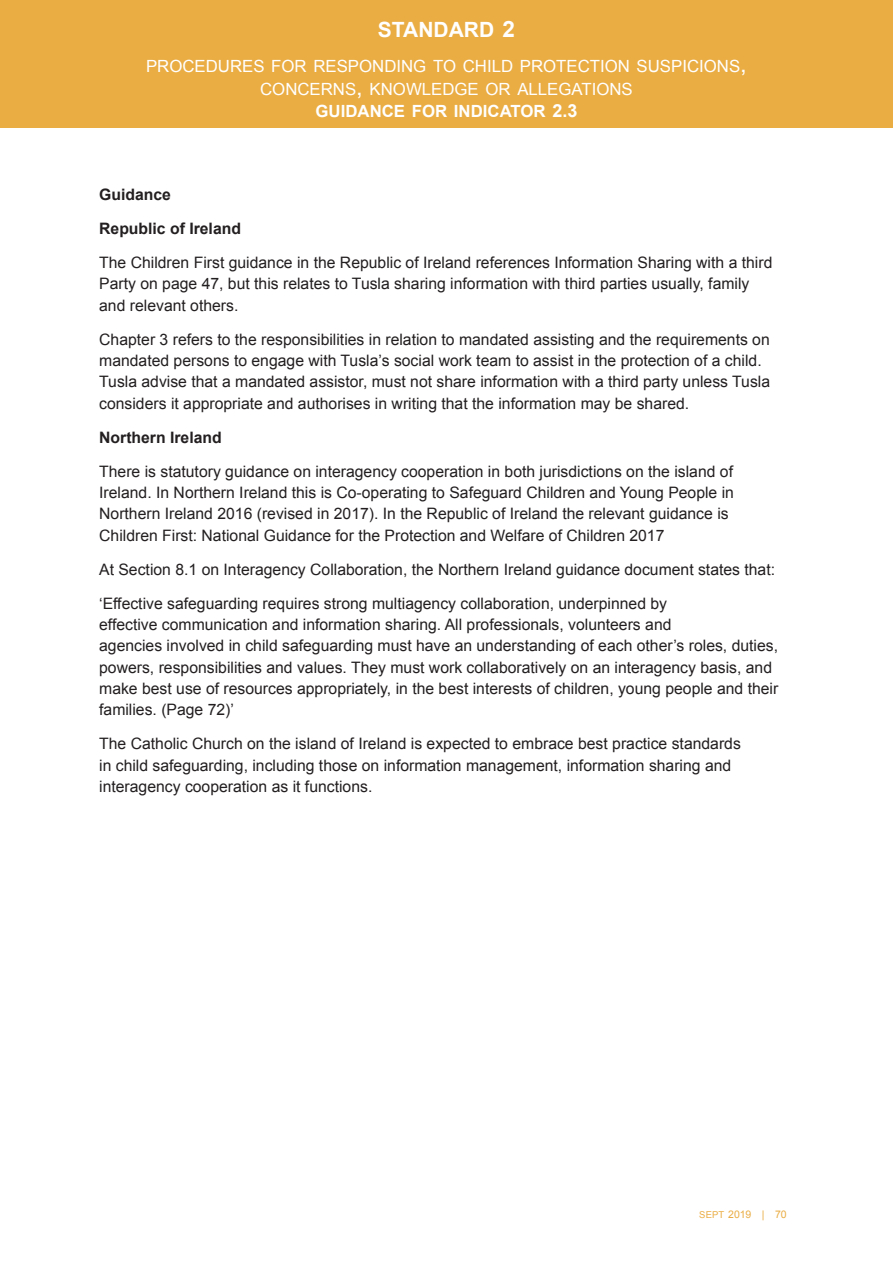
<style>
.page{position:relative;width:893px;height:1263px;background:#fff}
.page>*{position:absolute;margin:0;border:0;box-sizing:border-box;transform-origin:0 0}
.Master_page_standard{font:700 21px "Arial";color:#fff}
.Master_page_title{font:16.8px/22.5px "Arial";color:#fff;text-align:center}
.Body_text{font:15.75px/21.3px "Arial";color:#231f20}
.Body_text-2{font:700 15.75px "Arial";color:#231f20}
.t1{font:10.5px "Arial";letter-spacing:-.005em;color:#eaad44}
.s1{font-size:22.5px}
.s2{font-size:24px}
.s3{font-weight:700}
.s4{font-weight:700;font-size:18px}
.s5{font-size:9.45px}
</style>
<div class="page">
<div style="left:0;top:0;width:893px;height:128px;background:#eaad44"></div>
<p class="Master_page_standard" style="left:378px;top:16px;width:139px">STANDARD <span class="s1">2</span></p>
<p class="Master_page_title" style="left:146px;top:55px;width:602px">PROCEDURES FOR RESPONDING TO CHILD PROTECTION SUSPICIONS<span class="s2">,<br></span>CONCERNS<span class="s2">,</span> KNOWLEDGE OR ALLEGATIONS<br><span class="s3">GUIDANCE FOR INDICATOR</span> <span class="s4">2.3</span></p>
<p class="Body_text-2" style="left:99px;top:184px;width:73px">Guidance</p>
<p class="Body_text-2" style="left:99px;top:218px;width:143px">Republic of Ireland</p>
<p class="Body_text" style="left:99px;top:252px;width:675px">The Children First guidance in the Republic of Ireland references Information Sharing with a third<br>Party on page 47, but this relates to Tusla sharing information with third parties usually, family and relevant others.</p>
<p class="Body_text" style="left:99px;top:329px;width:672px">Chapter 3 refers to the responsibilities in relation to mandated assisting and the requirements on mandated persons to engage with Tusla’s social work team to assist in the protection of a child.<br>Tusla advise that a mandated assistor, must not share information with a third party unless Tusla considers it appropriate and authorises in writing that the information may be shared.</p>
<p class="Body_text-2" style="left:99px;top:427px;width:124px">Northern Ireland</p>
<p class="Body_text" style="left:99px;top:461px;width:636px">There is statutory guidance on interagency cooperation in both jurisdictions on the island of Ireland. In Northern Ireland this is Co-operating to Safeguard Children and Young People in Northern Ireland 2016 (revised in 2017). In the Republic of Ireland the relevant guidance is Children First: National Guidance for the Protection and Welfare of Children 2017</p>
<p class="Body_text" style="left:99px;top:559px;width:677px">At Section 8.1 on Interagency Collaboration, the Northern Ireland guidance document states that:</p>
<p class="Body_text" style="left:99px;top:593px;width:681px">‘Effective safeguarding requires strong multiagency collaboration, underpinned by<br>effective communication and information sharing. All professionals, volunteers and<br>agencies involved in child safeguarding must have an understanding of each other’s roles, duties, powers, responsibilities and values. They must work collaboratively on an interagency basis, and make best use of resources appropriately, in the best interests of children, young people and their families. (Page 72)’</p>
<p class="Body_text" style="left:99px;top:733px;width:643px">The Catholic Church on the island of Ireland is expected to embrace best practice standards in child safeguarding, including those on information management, information sharing and interagency cooperation as it functions.</p>
<p class="t1" style="left:699px;top:1207px;width:89px"><span class="s5">SEPT</span> 2019 | 70</p>
</div>
